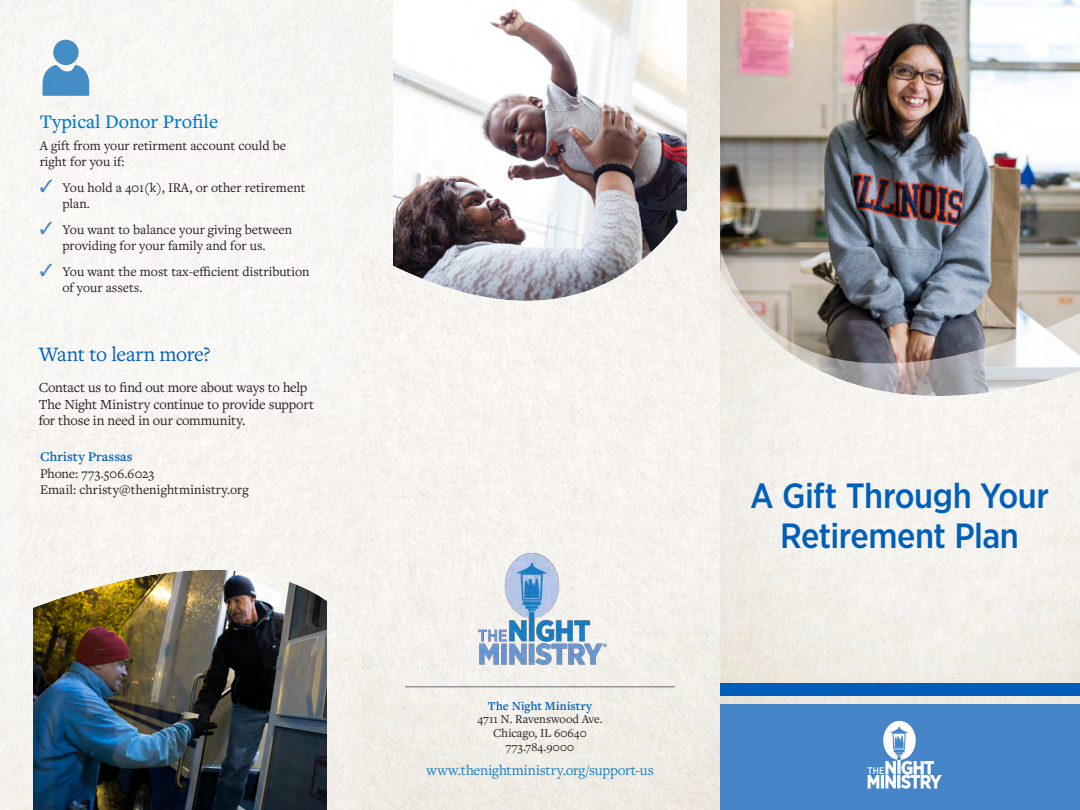
<style>
.page{position:relative;width:1080px;height:810px;background:#fff}
.page>*{position:absolute;margin:0;border:0;box-sizing:border-box;transform-origin:0 0}
.t1{font:500 35px/40px "Gotham Narrow";letter-spacing:-.015em;color:#005fb9;text-align:center}
.t2{font:21.25px "Freight Text Pro";letter-spacing:-.025em;color:#005fb9}
.t3{font:500 20px "Freight Text Pro";color:#007cc7}
.t4{font:15px "Freight Text Pro";letter-spacing:-.005em;color:#197ec0}
.t5{font:14.38px/16.9px "Freight Text Pro";letter-spacing:-.015em;color:#231f20}
.t6{font:13.75px/16.5px "Freight Text Pro";color:#231f20}
.t7{font:600 13.75px "Freight Text Pro";letter-spacing:.01em;color:#005fb9}
.t8{font:12.5px/13.8px "Freight Text Pro";letter-spacing:.005em;color:#231f20;text-align:center}
.t9{font:600 12.5px "Freight Text Pro";letter-spacing:.01em;color:#005fb9}
.s1{color:#4686c8}
</style>
<div class="page">
<div style="left:0;top:0;width:720px;height:810px;background:#f8f6f3"></div>
<img style="left:34px;top:650px;width:292px;height:160px">
<img style="left:394px;top:0;width:292px;height:140px">
<img style="left:720px;top:0;width:360px;height:249px">
<svg style="left:720px;top:249px;width:360px;height:19px;background:#8e8f91"></svg>
<img style="left:720px;top:268px;width:360px;height:436px">
<img style="left:361px;top:140px;width:359px;height:670px">
<img style="left:19px;top:413px;width:350px;height:237px">
<div style="left:720px;top:683px;width:360px;height:13px;background:#005eb8"></div>
<hr style="left:405px;top:687px;width:270px;height:1px;background:#6c6d70">
<img style="left:469px;top:543px;width:142px;height:125px">
<div style="left:53px;top:40px;width:26px;height:25px;background:#448dc5;border-radius:50%"></div>
<svg style="left:43px;top:65px;width:46px;height:31px"></svg>
<div style="left:720px;top:704px;width:360px;height:106px;background:#4686c8"></div>
<svg style="left:868px;top:721px;width:73px;height:67px"></svg>
<h3 class="t3" style="left:40px;top:108px;width:180px">Typical Donor Profile</h3>
<p class="t6" style="left:40px;top:137px;width:248px">A gift from your retirment account could be right for you if:</p>
<p class="t6" style="left:62px;top:179px;width:245px;text-indent:-23px"><span class="s1">✓</span> You hold a 401(k), IRA, or other retirement plan.</p>
<p class="t6" style="left:40px;top:221px;width:254px;text-align:center"><span class="s1">✓</span> You want to balance your giving between providing for your family and for us.</p>
<p class="t6" style="left:62px;top:263px;width:249px;text-indent:-23px"><span class="s1">✓</span> You want the most tax-efficient distribution of your assets.</p>
<h2 class="t2" style="left:39px;top:340px;width:173px">Want to learn more?</h2>
<p class="t5" style="left:39px;top:378px;width:277px">Contact us to find out more about ways to help<br>The Night Ministry continue to provide support for those in need in our community.</p>
<p class="t7" style="left:40px;top:448px;width:94px">Christy Prassas</p>
<p class="t6" style="left:40px;top:465px;width:210px">Phone: 773.506.6023<br>Email: christy@thenightministry.org</p>
<p class="t9" style="left:488px;top:697px;width:106px">The Night Ministry</p>
<p class="t8" style="left:477px;top:712px;width:127px">4711 N. Ravenswood Ave.<br>Chicago, IL 60640<br>773.784.9000</p>
<p class="t4" style="left:426px;top:760px;width:229px">www.thenightministry.org/support-us</p>
<h1 class="t1" style="left:750px;top:475px;width:300px">A Gift Through Your<br>Retirement Plan</h1>
</div>
